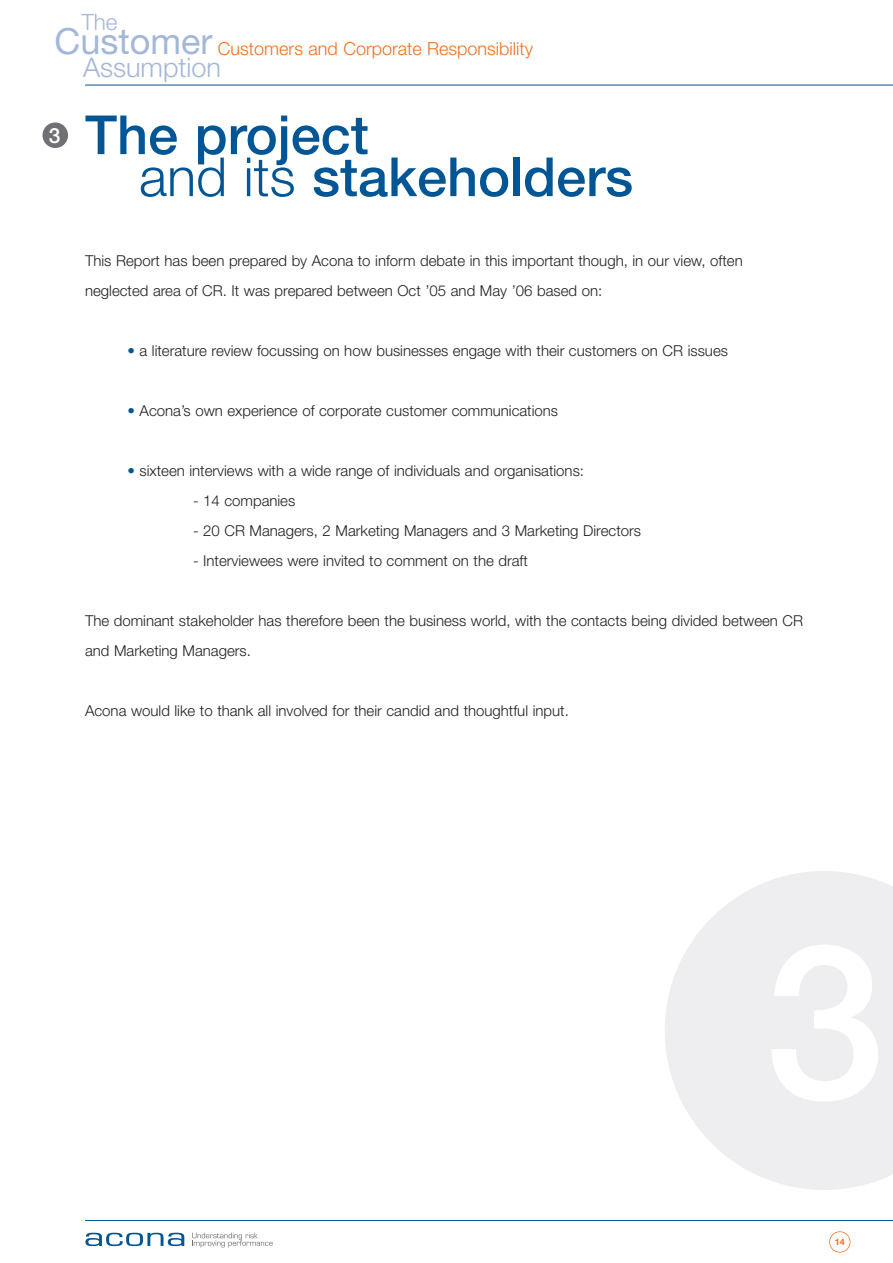
<style>
.page{position:relative;width:893px;height:1263px;background:#fff}
.page>*{position:absolute;margin:0;border:0;box-sizing:border-box;transform-origin:0 0}
.t1{font:500 54px/42px "Helvetica Neue";color:#005595}
.t2{font:36px "Helvetica Neue";color:#a4b7d7}
.t3{font:300 27px "Helvetica Neue";color:#a4b7d7}
.t4{font:300 22.5px "Helvetica Neue";color:#a4b7d7}
.t5{font:500 21px "Helvetica Neue";color:#fff}
.t6{font:300 18px "Helvetica Neue";color:#f37121}
.t7{font:300 15px/30px "Helvetica Neue";color:#231f20}
.t8{font:700 9px "Helvetica Neue";color:#f37121}
.s1{font-weight:300}
.s2{color:#005595}
</style>
<div class="page">
<hr style="left:85px;top:85px;width:808px;height:1px;background:#005595">
<hr style="left:85px;top:1220px;width:808px;height:1px;background:#005595">
<svg style="left:85px;top:1233px;width:99px;height:13px"></svg>
<svg style="left:192px;top:1233px;width:81px;height:14px"></svg>
<div style="left:829px;top:1231px;width:21px;height:21px;border:2px solid #f37121;border-radius:50%"></div>
<div style="left:43px;top:122px;width:25px;height:26px;background:#717074;border-radius:50%"></div>
<svg style="left:665px;top:871px;width:228px;height:319px;fill:#eeeef0"></svg>
<h3 class="t4" style="left:81px;top:14px;width:38px">The</h3>
<h2 class="t2" style="left:55px;top:29px;width:160px">Customer</h2>
<h3 class="t3" style="left:83px;top:58px;width:139px">Assumption</h3>
<p class="t6" style="left:218px;top:42px;width:317px">Customers and Corporate Responsibility</p>
<h3 class="t5" style="left:49px;top:128px;width:13px">3</h3>
<h1 class="t1" style="left:139px;top:119px;width:496px;text-indent:-54px">The project<br><span class="s1">and its</span> stakeholders</h1>
<p class="t7" style="left:85px;top:247px;width:659px">This Report has been prepared by Acona to inform debate in this important though, in our view, often neglected area of CR. It was prepared between Oct ’05 and May ’06 based on:</p>
<p class="t7" style="left:128px;top:337px;width:602px"><span class="s2">•</span> a literature review focussing on how businesses engage with their customers on CR issues</p>
<p class="t7" style="left:128px;top:397px;width:432px"><span class="s2">•</span> Acona’s own experience of corporate customer communications</p>
<p class="t7" style="left:128px;top:457px;width:458px"><span class="s2">•</span> sixteen interviews with a wide range of individuals and organisations:</p>
<p class="t7" style="left:193px;top:487px;width:104px">- 14 companies</p>
<p class="t7" style="left:193px;top:517px;width:449px">- 20 CR Managers, 2 Marketing Managers and 3 Marketing Directors</p>
<p class="t7" style="left:193px;top:547px;width:336px">- Interviewees were invited to comment on the draft</p>
<p class="t7" style="left:85px;top:607px;width:720px">The dominant stakeholder has therefore been the business world, with the contacts being divided between CR and Marketing Managers.</p>
<p class="t7" style="left:85px;top:697px;width:485px">Acona would like to thank all involved for their candid and thoughtful input.</p>
<p class="t8" style="left:835px;top:1238px;width:12px">14</p>
</div>
